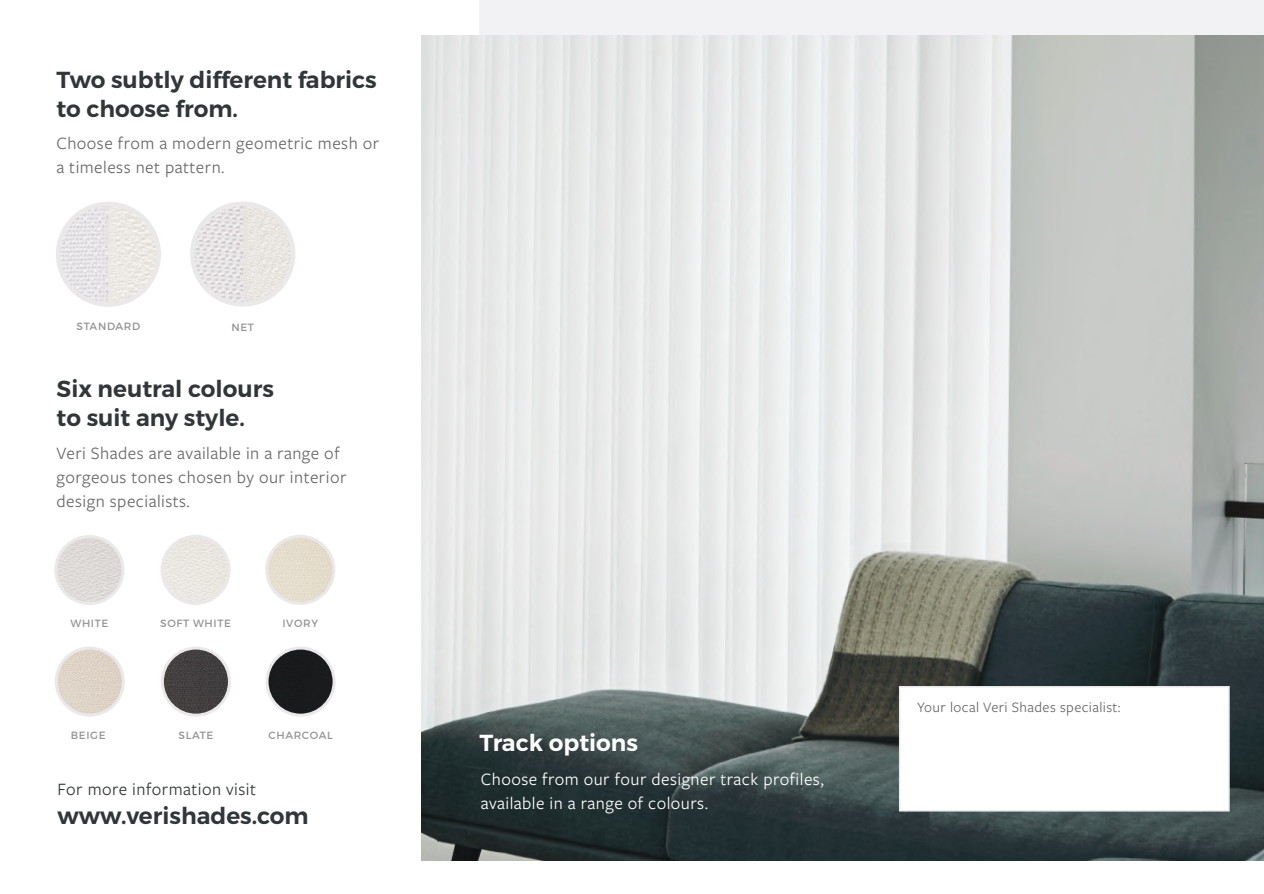
<style>
.page{position:relative;width:1264px;height:894px;background:#fff}
.page>*{position:absolute;margin:0;border:0;box-sizing:border-box;transform-origin:0 0}
.t1{font:600 23.25px/29.2px "Montserrat";color:#313738}
.t2{font:600 23.25px "Montserrat";color:#fff}
.t3{font:18px/24px "Freight Sans Pro";letter-spacing:.025em;color:#696968}
.t4{font:18px/24px "Freight Sans Pro";letter-spacing:.025em;color:#fff}
.t5{font:18px "Freight Sans Pro";letter-spacing:.025em;color:#313738}
.t6{font:15px "Freight Sans Pro";letter-spacing:.025em;color:#696968}
.t7{font:10.5px "Montserrat";letter-spacing:.06em;color:#949396}
</style>
<div class="page">
<div style="left:479px;top:0;width:784px;height:809px;background:#f2f2f4"></div>
<img style="left:421px;top:35px;width:842px;height:825px">
<img style="left:56px;top:536px;width:67px;height:67px;border-radius:34px">
<div style="left:54px;top:535px;width:70px;height:70px;border:3px solid #ebe8e9;border-radius:50%"></div>
<img style="left:267px;top:536px;width:67px;height:67px;border-radius:34px">
<div style="left:265px;top:534px;width:70px;height:71px;border:3px solid #ebe8e9;border-radius:50%"></div>
<img style="left:162px;top:648px;width:67px;height:67px;border-radius:34px">
<div style="left:161px;top:646px;width:70px;height:70px;border:3px solid #ebe8e9;border-radius:50%"></div>
<div style="left:162px;top:536px;width:67px;height:67px;background:#eae7e1;border-radius:34px"></div>
<div style="left:160px;top:534px;width:71px;height:71px;border:3px solid #ebe8e9;border-radius:50%"></div>
<img style="left:56px;top:648px;width:67px;height:67px;border-radius:34px">
<div style="left:55px;top:646px;width:70px;height:70px;border:3px solid #ebe8e9;border-radius:50%"></div>
<img style="left:267px;top:648px;width:67px;height:67px;border-radius:34px">
<div style="left:265px;top:646px;width:70px;height:70px;border:3px solid #ebe8e9;border-radius:50%"></div>
<img style="left:58px;top:204px;width:101px;height:100px;border-radius:50px">
<div style="left:56px;top:202px;width:105px;height:105px;border:4px solid #ebe8e9;border-radius:50%"></div>
<img style="left:192px;top:204px;width:101px;height:100px;border-radius:50px">
<div style="left:190px;top:201px;width:105px;height:105px;border:4px solid #ebe8e9;border-radius:50%"></div>
<div style="left:898px;top:686px;width:331px;height:125px;background:#fff;border:2px solid #ecebee"></div>
<p class="t1" style="left:56px;top:65px;width:322px">Two subtly different fabrics to choose from.</p>
<p class="t3" style="left:56px;top:131px;width:324px">Choose from a modern geometric mesh or a timeless net pattern.</p>
<p class="t7" style="left:76px;top:320px;width:65px">STANDARD</p>
<p class="t7" style="left:231px;top:321px;width:24px">NET</p>
<p class="t1" style="left:57px;top:374px;width:219px">Six neutral colours to suit any style.</p>
<p class="t3" style="left:57px;top:440px;width:291px">Veri Shades are available in a range of gorgeous tones chosen by our interior design specialists.</p>
<p class="t7" style="left:70px;top:616px;width:39px">WHITE</p>
<p class="t7" style="left:282px;top:617px;width:37px">IVORY</p>
<p class="t7" style="left:160px;top:617px;width:72px">SOFT WHITE</p>
<p class="t7" style="left:178px;top:728px;width:36px">SLATE</p>
<p class="t7" style="left:71px;top:728px;width:36px">BEIGE</p>
<p class="t7" style="left:268px;top:728px;width:66px">CHARCOAL</p>
<p class="t5" style="left:57px;top:777px;width:200px">For more information visit</p>
<p class="t1" style="left:57px;top:801px;width:253px">www.verishades.com</p>
<p class="t2" style="left:479px;top:727px;width:160px">Track options</p>
<p class="t4" style="left:481px;top:766px;width:344px">Choose from our four designer track profiles, available in a range of colours.</p>
<p class="t6" style="left:917px;top:697px;width:205px">Your local Veri Shades specialist:</p>
</div>
